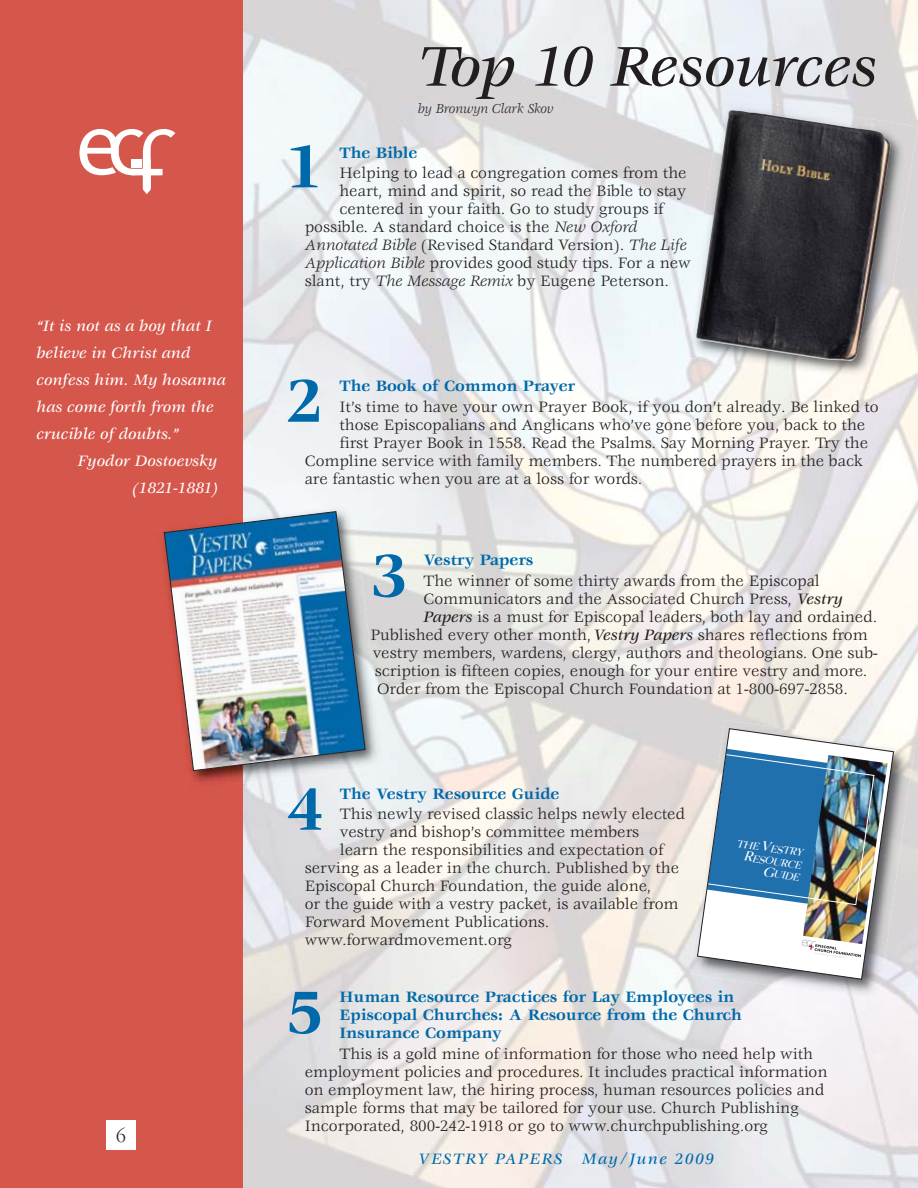
<style>
.page{position:relative;width:918px;height:1188px;background:#fff}
.page>*{position:absolute;margin:0;border:0;box-sizing:border-box;transform-origin:0 0}
.t1{font:700 66.15px "Veljovic";color:#0069aa}
.t2{font:italic 500 61.5px "Veljovic";letter-spacing:-.005em;color:#231f20}
.t3{font:300 19.5px "Garamond";color:#231f20}
.t4{font:16.5px/18px "Veljovic";color:#231f20}
.t5{font:700 16.5px/18px "Veljovic";color:#0069aa}
.t6{font:italic 500 16.5px/27px "Veljovic";color:#fff}
.t7{font:italic 500 16.5px "Veljovic";letter-spacing:.085em;color:#0069aa}
.t8{font:italic 14.25px "Veljovic";color:#231f20;scale:.95 1}
.t9{font:italic 9.9px/12.5px "Be Lucian Demi+FOZEPD";color:#fff;text-align:right}
.s1{font-style:italic}
.s2{font-weight:500;font-style:italic}
.s3{font-size:13.2px}
</style>
<div class="page">
<img style="left:243px;top:0;width:675px;height:1188px">
<div style="left:0;top:0;width:243px;height:1188px;background:#d5564a"></div>
<div style="left:106px;top:1120px;width:30px;height:30px;background:#fff"></div>
<svg style="left:79px;top:129px;width:96px;height:65px"></svg>
<img style="left:681px;top:96px;width:237px;height:291px">
<img style="left:696px;top:110px;width:195px;height:252px">
<img style="left:689px;top:720px;width:226px;height:281px">
<img style="left:697px;top:728px;width:197px;height:252px">
<img style="left:243px;top:501px;width:142px;height:283px">
<img style="left:163px;top:532px;width:80px;height:250px">
<img style="left:164px;top:511px;width:202px;height:260px">
<p class="t6" style="left:36px;top:313px;width:191px">“It is not as a boy that I believe in Christ and confess him. My hosanna has come forth from the crucible of doubts.”</p>
<p class="t6" style="left:78px;top:448px;width:143px;text-align:right">Fyodor Dostoevsky (1821-1881)</p>
<p class="t3" style="left:116px;top:1128px;width:11px">6</p>
<h2 class="t2" style="left:418px;top:42px;width:461px">Top 10 Resources</h2>
<p class="t8" style="left:418px;top:103px;width:144px">by Bronwyn Clark Skov</p>
<h1 class="t1" style="left:286px;top:140px;width:39px">1</h1>
<p class="t5" style="left:339px;top:145px;width:79px">The Bible</p>
<p class="t4" style="left:339px;top:165px;width:349px">Helping to lead a congregation comes from the</p>
<p class="t4" style="left:339px;top:183px;width:348px">heart, mind and spirit, so read the Bible to stay</p>
<p class="t4" style="left:339px;top:201px;width:326px">centered in your faith. Go to study groups if</p>
<p class="t4" style="left:305px;top:219px;width:334px">possible. A standard choice is the <span class="s1">New Oxford</span></p>
<p class="t4" style="left:305px;top:237px;width:384px"><span class="s1">Annotated Bible</span> (Revised Standard Version). <span class="s1">The Life</span></p>
<p class="t4" style="left:305px;top:255px;width:388px"><span class="s1">Application Bible</span> provides good study tips. For a new</p>
<p class="t4" style="left:305px;top:273px;width:366px">slant, try <span class="s1">The Message Remix</span> by Eugene Peterson.</p>
<h1 class="t1" style="left:286px;top:375px;width:39px">2</h1>
<p class="t5" style="left:339px;top:378px;width:237px">The Book of Common Prayer</p>
<p class="t4" style="left:339px;top:399px;width:541px">It’s time to have your own Prayer Book, if you don’t already. Be linked to</p>
<p class="t4" style="left:339px;top:417px;width:527px">those Episcopalians and Anglicans who’ve gone before you, back to the</p>
<p class="t4" style="left:339px;top:435px;width:530px">first Prayer Book in 1558. Read the Psalms. Say Morning Prayer. Try the</p>
<p class="t4" style="left:305px;top:453px;width:560px">Compline service with family members. The numbered prayers in the back</p>
<p class="t4" style="left:305px;top:471px;width:339px">are fantastic when you are at a loss for words.</p>
<h1 class="t1" style="left:370px;top:550px;width:39px">3</h1>
<p class="t5" style="left:423px;top:552px;width:111px">Vestry Papers</p>
<p class="t4" style="left:423px;top:573px;width:398px">The winner of some thirty awards from the Episcopal</p>
<p class="t4" style="left:423px;top:591px;width:421px">Communicators and the Associated Church Press, <span class="s2">Vestry</span></p>
<p class="t4" style="left:423px;top:609px;width:455px"><span class="s2">Papers</span> is a must for Episcopal leaders, both lay and ordained.</p>
<p class="t4" style="left:371px;top:627px;width:499px">Published every other month,<span class="s2">Vestry Papers</span> shares reflections from</p>
<p class="t4" style="left:373px;top:645px;width:507px">vestry members, wardens, clergy, authors and theologians. One sub-</p>
<p class="t4" style="left:375px;top:663px;width:494px">scription is fifteen copies, enough for your entire vestry and more.</p>
<p class="t4" style="left:377px;top:681px;width:472px">Order from the Episcopal Church Foundation at 1-800-697-2858.</p>
<p class="t5" style="left:340px;top:786px;width:221px">The Vestry Resource Guide</p>
<p class="t4" style="left:340px;top:806px;width:347px">This newly revised classic helps newly elected</p>
<p class="t4" style="left:340px;top:824px;width:301px">vestry and bishop’s committee members</p>
<p class="t4" style="left:340px;top:842px;width:325px">learn the responsibilities and expectation of</p>
<p class="t4" style="left:305px;top:860px;width:376px">serving as a leader in the church. Published by the</p>
<p class="t4" style="left:305px;top:878px;width:348px">Episcopal Church Foundation, the guide alone,</p>
<p class="t4" style="left:305px;top:896px;width:375px">or the guide with a vestry packet, is available from</p>
<p class="t4" style="left:305px;top:914px;width:246px">Forward Movement Publications.</p>
<p class="t4" style="left:305px;top:932px;width:208px">www.forwardmovement.org</p>
<h1 class="t1" style="left:286px;top:783px;width:39px">4</h1>
<p class="t9" style="left:737px;top:837px;width:68px;rotate:8deg">THE <span class="s3">V</span>ESTRY<br><span class="s3">R</span>ESOURCE<br><span class="s3">G</span>UIDE</p>
<p class="t5" style="left:339px;top:989px;width:404px">Human Resource Practices for Lay Employees in<br>Episcopal Churches: A Resource from the Church<br>Insurance Company</p>
<p class="t4" style="left:305px;top:1046px;width:524px;text-indent:35px">This is a gold mine of information for those who need help with employment policies and procedures. It includes practical information on employment law, the hiring process, human resources policies and sample forms that may be tailored for your use. Church Publishing Incorporated, 800-242-1918 or go to www.churchpublishing.org</p>
<h1 class="t1" style="left:286px;top:986px;width:39px">5</h1>
<p class="t7" style="left:418px;top:1152px;width:297px">VESTRY PAPERS May/June 2009</p>
</div>
